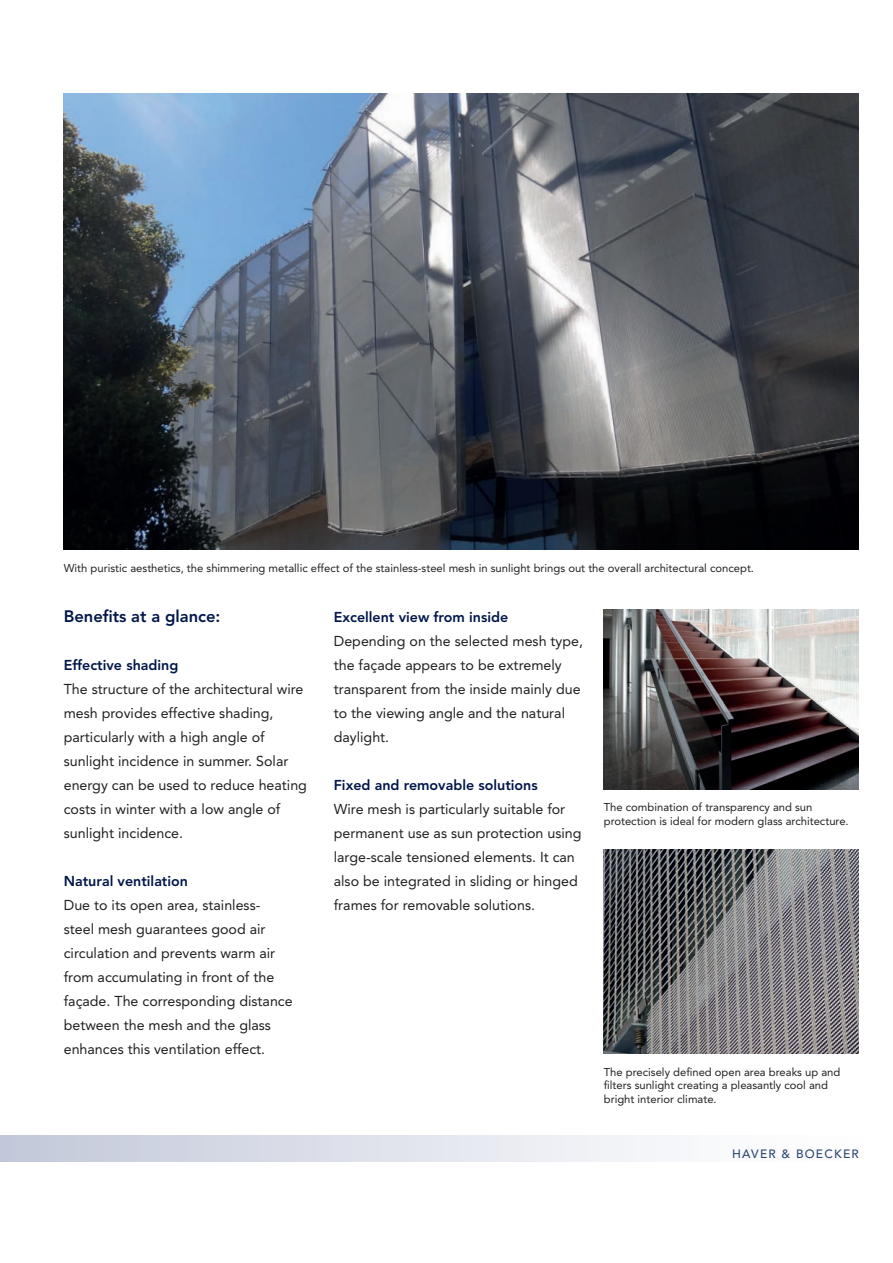
<style>
.page{position:relative;width:893px;height:1263px;background:#fff}
.page>*{position:absolute;margin:0;border:0;box-sizing:border-box;transform-origin:0 0}
.t1{font:800 16.5px "Avenir LT Std";color:#00174a}
.Copy{font:14.25px/24px "Avenir LT Std";color:#231f20}
.t2{font:800 14.25px "Avenir LT Std";color:#00174a}
.t3{font:500 12px "Avenir LT Std";letter-spacing:.1em;color:#2f4874}
.BU{font:11.25px/13.5px "Avenir LT Std";color:#231f20}
</style>
<div class="page">
<div style="left:0;top:1135px;width:893px;height:27px;background:linear-gradient(to right,#c4cada,#fff)"></div>
<img style="left:64px;top:94px;width:795px;height:456px">
<img style="left:604px;top:849px;width:255px;height:205px">
<img style="left:604px;top:610px;width:255px;height:180px">
<p class="BU" style="left:64px;top:561px;width:692px">With puristic aesthetics, the shimmering metallic effect of the stainless-steel mesh in sunlight brings out the overall architectural concept.</p>
<p class="t1" style="left:64px;top:606px;width:158px">Benefits at a glance:</p>
<p class="t2" style="left:64px;top:656px;width:116px">Effective shading</p>
<p class="Copy" style="left:64px;top:677px;width:245px">The structure of the architectural wire mesh provides effective shading, particularly with a high angle of sunlight incidence in summer. Solar energy can be used to reduce heating costs in winter with a low angle of sunlight incidence.</p>
<p class="t2" style="left:64px;top:872px;width:126px">Natural ventilation</p>
<p class="Copy" style="left:64px;top:893px;width:230px">Due to its open area, stainless&shy;steel mesh guarantees good air circulation and prevents warm air from accumulating in front of the façade. The corresponding distance between the mesh and the glass enhances this ventilation effect.</p>
<p class="t2" style="left:334px;top:608px;width:176px">Excellent view from inside</p>
<p class="Copy" style="left:334px;top:629px;width:251px">Depending on the selected mesh type, the façade appears to be extremely transparent from the inside mainly due to the viewing angle and the natural daylight.</p>
<p class="t2" style="left:334px;top:776px;width:205px">Fixed and removable solutions</p>
<p class="Copy" style="left:334px;top:797px;width:249px">Wire mesh is particularly suitable for permanent use as sun protection using large-scale tensioned elements. It can also be integrated in sliding or hinged frames for removable solutions.</p>
<p class="BU" style="left:604px;top:801px;width:246px">The combination of transparency and sun protection is ideal for modern glass architecture.</p>
<p class="BU" style="left:604px;top:1065px;width:238px">The precisely defined open area breaks up and filters sunlight creating a pleasantly cool and bright interior climate.</p>
<p class="t3" style="left:732px;top:1147px;width:128px">HAVER &amp; BOECKER</p>
</div>
